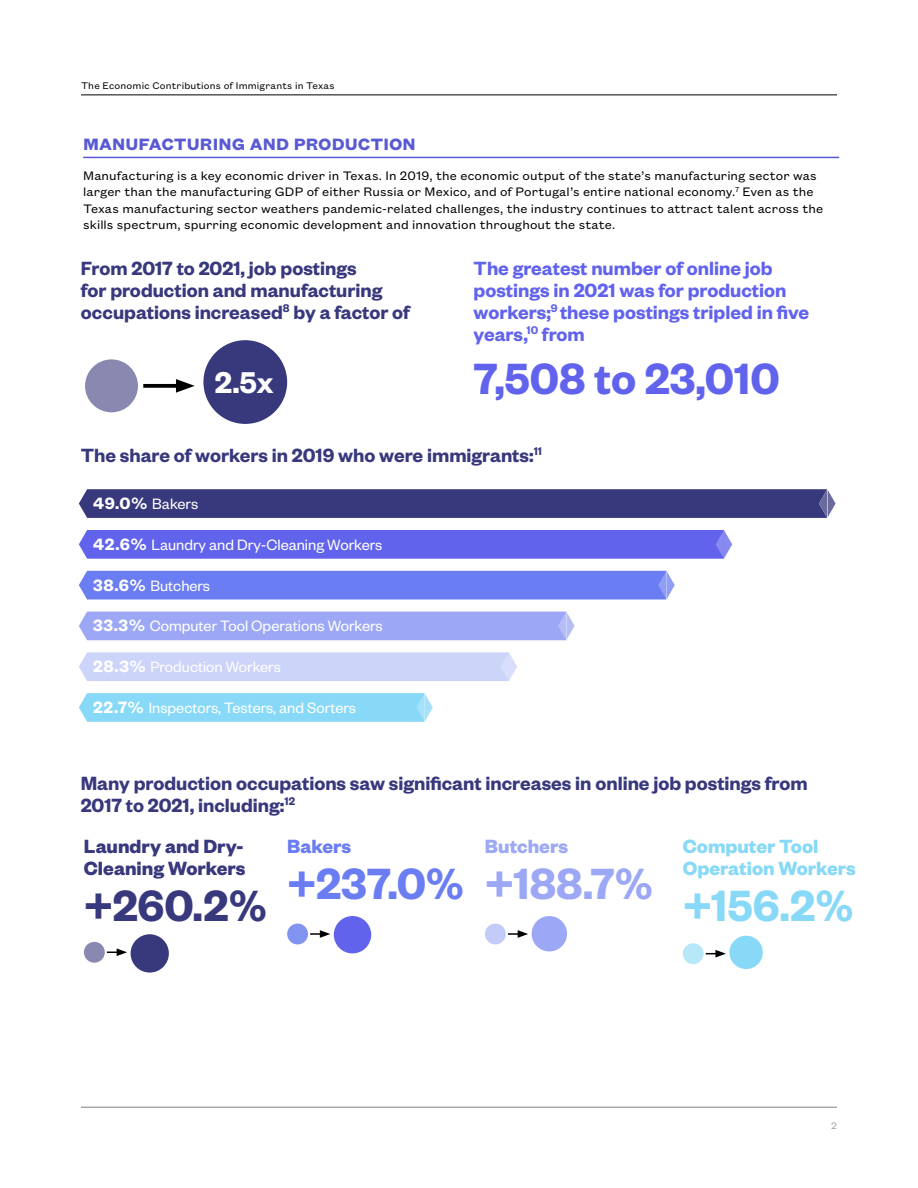
<style>
.page{position:relative;width:918px;height:1188px;background:#fff}
.page>*{position:absolute;margin:0;border:0;box-sizing:border-box;transform-origin:0 0}
.t1{font:600 48px "Founders Grotesk";color:#6b7df2}
.t2{font:600 48px "Founders Grotesk";color:#6163ed}
.t3{font:600 48px "Founders Grotesk";color:#38387d}
.t4{font:600 48px "Founders Grotesk";color:#87d9f7}
.t5{font:600 33px "Founders Grotesk";color:#fff}
.t6{font:600 21px/22.2px "Founders Grotesk";color:#38387d}
.t7{font:600 21px/22.2px "Founders Grotesk";color:#6163ed}
.t8{font:700 21px/22.2px "Founders Grotesk";color:#38387d}
.t9{font:700 21px/22.2px "Founders Grotesk";color:#87d9f7}
.t10{font:700 21px "Founders Grotesk";color:#9ca8f5}
.t11{font:700 21px "Founders Grotesk";color:#6b7df2}
.t12{font:700 18px "Founders Grotesk Text";letter-spacing:.005em;color:#5959d4}
.t13{font:16.5px "Founders Grotesk";color:#fff}
.t14{font:13.5px/16.5px "Founders Grotesk Text";letter-spacing:.005em;color:#000}
.t15{font:10.5px "Founders Grotesk Text";letter-spacing:.015em;color:#000}
.t16{font:10.5px "Founders Grotesk Text";color:#a6a6a6}
.s1{font-family:"Founders Grotesk Text";font-weight:600;font-size:18px}
.s2{color:#9ca8f5}
</style>
<div class="page">
<hr style="left:81px;top:94px;width:756px;height:1px;background:#000">
<hr style="left:81px;top:1107px;width:756px;height:1px;background:#808080">
<svg style="left:79px;top:489px;width:757px;height:29px;background:#3c3c80"></svg>
<div style="left:79px;top:530px;width:653px;height:29px;background:#6163ed"></div>
<div style="left:79px;top:571px;width:596px;height:28px;background:#6b7df2"></div>
<div style="left:79px;top:612px;width:496px;height:28px;background:#9ca8f5"></div>
<svg style="left:79px;top:652px;width:438px;height:29px;background:#cdd5fa"></svg>
<svg style="left:79px;top:693px;width:354px;height:29px;background:#8bdaf7"></svg>
<hr style="left:83px;top:157px;width:756px;height:1px;background:#5959d4">
<div style="left:203px;top:340px;width:84px;height:84px;background:#38387d;border-radius:50%"></div>
<div style="left:131px;top:934px;width:38px;height:39px;background:#38387d;border-radius:50%"></div>
<div style="left:334px;top:916px;width:37px;height:37px;background:#6163ed;border-radius:50%"></div>
<div style="left:532px;top:916px;width:35px;height:35px;background:#9ca8f5;border-radius:50%"></div>
<div style="left:729px;top:936px;width:34px;height:33px;background:#87d9f7;border-radius:50%"></div>
<div style="left:85px;top:359px;width:53px;height:53px;background:#8888b1;border-radius:50%"></div>
<div style="left:84px;top:942px;width:21px;height:21px;background:#8888b1;border-radius:50%"></div>
<div style="left:287px;top:924px;width:21px;height:20px;background:#8294f2;border-radius:50%"></div>
<div style="left:485px;top:924px;width:21px;height:20px;background:#c3cbf9;border-radius:50%"></div>
<div style="left:683px;top:943px;width:21px;height:21px;background:#b7e8fa;border-radius:50%"></div>
<svg style="left:143px;top:384px;width:33px;height:4px"></svg>
<svg style="left:176px;top:379px;width:19px;height:14px"></svg>
<svg style="left:107px;top:948px;width:20px;height:8px"></svg>
<svg style="left:310px;top:930px;width:20px;height:8px"></svg>
<svg style="left:508px;top:930px;width:20px;height:8px"></svg>
<svg style="left:706px;top:950px;width:20px;height:8px"></svg>
<p class="t15" style="left:81px;top:79px;width:255px">The Economic Contributions of Immigrants in Texas</p>
<h3 class="t12" style="left:83px;top:132px;width:334px">MANUFACTURING AND PRODUCTION</h3>
<p class="t14" style="left:83px;top:166px;width:742px">Manufacturing is a key economic driver in Texas. In 2019, the economic output of the state’s manufacturing sector was larger than the manufacturing GDP of either Russia or Mexico, and of Portugal’s entire national economy.<sup>7</sup> Even as the Texas manufacturing sector weathers pandemic-related challenges, the industry continues to attract talent across the skills spectrum, spurring economic development and innovation throughout the state.</p>
<h3 class="t6" style="left:81px;top:256px;width:331px">From 2017 to 2021, job postings<br>for production and manufacturing occupations increased<sup>8</sup> by a factor of</h3>
<h2 class="t5" style="left:215px;top:362px;width:60px">2.5x</h2>
<h3 class="t7" style="left:474px;top:256px;width:337px">The greatest number of online job postings in 2021 was for production workers;<sup>9</sup> these postings tripled in five years,<sup>10</sup> from</h3>
<h1 class="t2" style="left:474px;top:348px;width:308px">7,508 to 23,010</h1>
<h3 class="t6" style="left:81px;top:443px;width:463px">The share of workers in 2019 who were immigrants:<sup>11</sup></h3>
<p class="t13" style="left:93px;top:494px;width:107px"><span class="s1">49.0%</span> Bakers</p>
<p class="t13" style="left:93px;top:535px;width:291px"><span class="s1">42.6%</span> Laundry and Dry-Cleaning Workers</p>
<p class="t13" style="left:93px;top:575px;width:119px"><span class="s1">38.6%</span> Butchers</p>
<p class="t13" style="left:93px;top:616px;width:291px"><span class="s1">33.3%</span> Computer Tool Operations Workers</p>
<p class="t13" style="left:93px;top:657px;width:189px"><span class="s1">28.3%</span> Production Workers</p>
<p class="t13" style="left:93px;top:698px;width:265px"><span class="s1">22.7%</span> Inspectors, Testers, and Sorters</p>
<h3 class="t6" style="left:81px;top:771px;width:729px">Many production occupations saw significant increases in online job postings from<br>2017 to 2021, including:<sup>12</sup></h3>
<h3 class="t8" style="left:84px;top:834px;width:163px">Laundry and Dry-<br>Cleaning Workers</h3>
<h1 class="t3" style="left:84px;top:875px;width:184px">+260.2%</h1>
<h3 class="t10" style="left:485px;top:833px;width:85px">Butchers</h3>
<h3 class="t9" style="left:683px;top:834px;width:175px">Computer Tool<br>Operation Workers</h3>
<h1 class="t4" style="left:683px;top:875px;width:172px">+156.2%</h1>
<h3 class="t11" style="left:287px;top:833px;width:66px">Bakers</h3>
<h1 class="t1" style="left:287px;top:853px;width:367px">+237.0% <span class="s2">+188.7%</span></h1>
<p class="t16" style="left:831px;top:1118px;width:7px">2</p>
</div>
